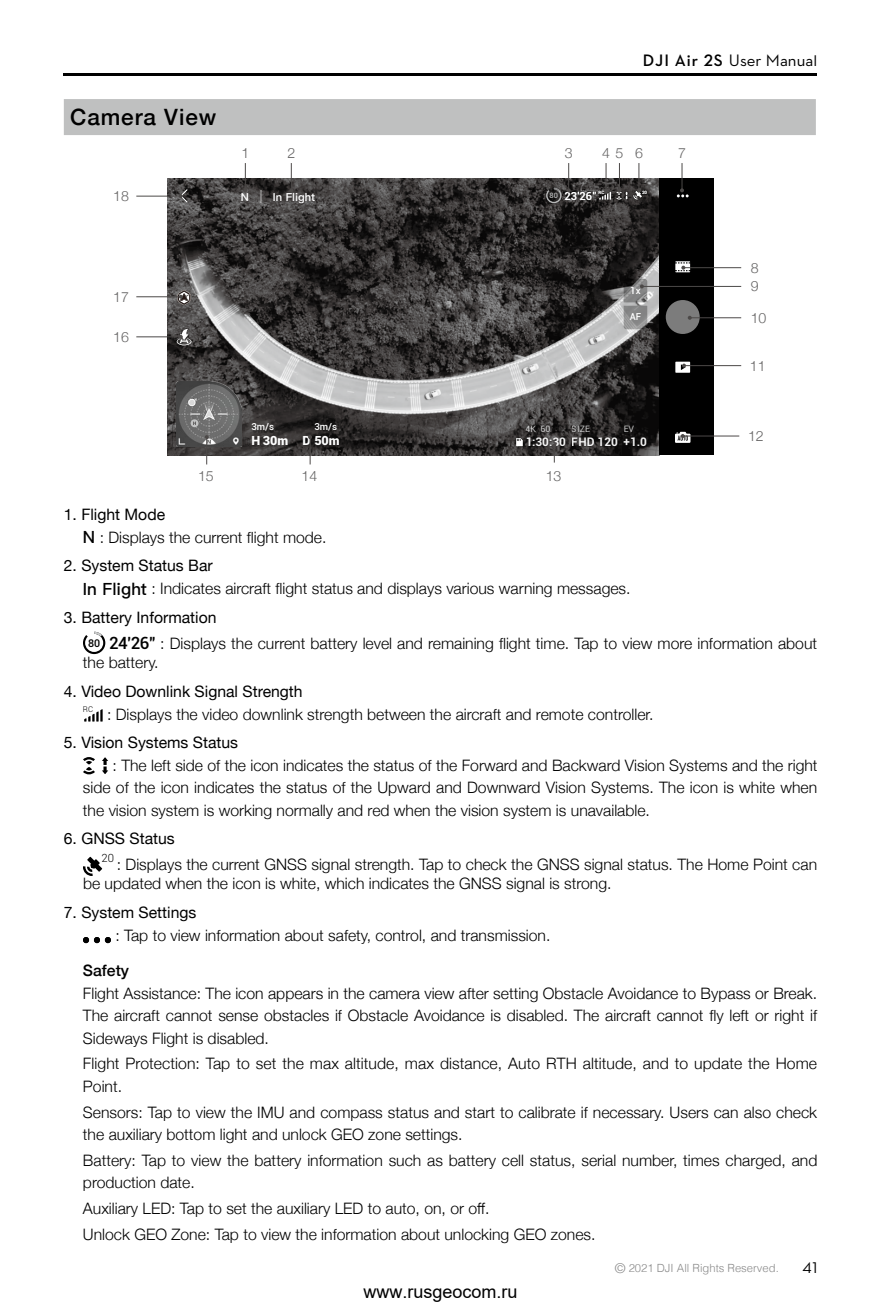
<style>
.page{position:relative;width:881px;height:1308px;background:#fff}
.page>*{position:absolute;margin:0;border:0;box-sizing:border-box;transform-origin:0 0}
.t1{font:500 22.5px "Helvetica Neue";letter-spacing:.04em;color:#000}
.t2{font:18px "Arial";color:#000}
.t3{font:16.88px "Dji";color:#000}
.t4{font:300 15.75px/22.5px "Helvetica Neue";color:#000}
.t5{font:15.75px "Helvetica Neue";color:#000}
.t6{font:500 15.75px "Helvetica Neue";color:#000}
.t7{font:15.75px "Dji";color:#000}
.t8{font:300 14.17px/18.7px "Helvetica Neue";color:#656464}
.t9{font:900 12.6px "Roboto";color:#fff}
.t10{font:700 11.7px "Roboto";color:#fff}
.t11{font:300 11.25px "Helvetica";color:#898989}
.t12{font:300 11.25px "Roboto";color:#000}
.t13{font:11.03px "Ping Fang SC Heavy";color:#fff}
.t14{font:500 11.03px "Roboto";color:#fff}
.t15{font:500 9.67px "Roboto";color:#fff}
.t16{font:8.78px "Roboto";color:#fff}
.t17{font:300 7.88px "Roboto";color:#000}
.t18{font:500 4.5px "Roboto";color:#fff}
.s1{font-weight:600}
.s2{font-size:7.42px;color:#b7b8b8}
.s3{font-weight:400}
.s4{font-family:"Ping Fang HK";font-weight:500;font-size:16.88px}
.s5{font-family:"Roboto";font-weight:500;font-size:10.58px}
.s6{font-family:"Roboto";font-weight:500;font-size:16.88px}
.s7{font-size:13.5px}
</style>
<div class="page">
<hr style="left:64px;top:74px;width:752px;height:2px;background:#000">
<div style="left:64px;top:99px;width:751px;height:36px;background:#bfc0c0"></div>
<svg style="left:83px;top:632px;width:22px;height:22px"></svg>
<svg style="left:84px;top:709px;width:19px;height:12px"></svg>
<svg style="left:83px;top:757px;width:12px;height:17px"></svg>
<svg style="left:102px;top:757px;width:6px;height:17px"></svg>
<svg style="left:83px;top:856px;width:19px;height:20px"></svg>
<svg style="left:83px;top:937px;width:28px;height:6px"></svg>
<img style="left:167px;top:178px;width:491px;height:277px">
<div style="left:658px;top:178px;width:55px;height:277px;background:#000"></div>
<svg style="left:623px;top:204px;width:6px;height:4px"></svg>
<div style="left:674px;top:361px;width:16px;height:12px;border:1px solid #000"></div>
<div style="left:664px;top:299px;width:36px;height:36px;border:1px solid #000;border-radius:50%"></div>
<div style="left:665px;top:300px;width:34px;height:34px;background:#7c7c7c;border-radius:17px"></div>
<svg style="left:513px;top:419px;width:52px;height:32px"></svg>
<svg style="left:513px;top:436px;width:2px;height:12px"></svg>
<svg style="left:571px;top:419px;width:46px;height:5px"></svg>
<div style="left:623px;top:419px;width:24px;height:32px;background:linear-gradient(to right,#1a1818,#050505)"></div>
<div style="left:172px;top:424px;width:24px;height:24px;border:1px solid #000;border-radius:2px"></div>
<svg style="left:242px;top:433px;width:35px;height:18px"></svg>
<svg style="left:242px;top:425px;width:34px;height:22px"></svg>
<img style="left:177px;top:381px;width:65px;height:65px">
<svg style="left:190px;top:419px;width:8px;height:8px"></svg>
<svg style="left:623px;top:279px;width:24px;height:23px"></svg>
<svg style="left:623px;top:306px;width:24px;height:23px"></svg>
<svg style="left:243px;top:163px;width:4px;height:29px"></svg>
<svg style="left:289px;top:163px;width:4px;height:29px"></svg>
<svg style="left:545px;top:163px;width:102px;height:41px"></svg>
<svg style="left:676px;top:163px;width:13px;height:35px"></svg>
<svg style="left:308px;top:435px;width:4px;height:29px"></svg>
<svg style="left:515px;top:424px;width:132px;height:38px"></svg>
<svg style="left:202px;top:425px;width:34px;height:39px"></svg>
<hr style="left:136px;top:336px;width:45px;height:1px;background:#4c4948">
<svg style="left:176px;top:328px;width:16px;height:18px"></svg>
<hr style="left:136px;top:296px;width:45px;height:1px;background:#4c4948">
<svg style="left:177px;top:290px;width:14px;height:15px"></svg>
<hr style="left:136px;top:196px;width:45px;height:1px;background:#4c4948">
<svg style="left:179px;top:188px;width:9px;height:15px"></svg>
<hr style="left:683px;top:267px;width:58px;height:1px;background:#4c4948">
<svg style="left:675px;top:261px;width:15px;height:12px"></svg>
<hr style="left:641px;top:286px;width:100px;height:1px;background:#4c4948">
<svg style="left:639px;top:284px;width:4px;height:4px"></svg>
<hr style="left:689px;top:317px;width:52px;height:1px;background:#4c4948">
<hr style="left:683px;top:365px;width:58px;height:1px;background:#4c4948">
<svg style="left:675px;top:362px;width:14px;height:11px"></svg>
<hr style="left:682px;top:435px;width:57px;height:1px;background:#4c4948">
<svg style="left:675px;top:431px;width:16px;height:12px"></svg>
<h1 class="t1" style="left:70px;top:99px;width:147px">Camera View</h1>
<p class="t8" style="left:113px;top:186px;width:17px">18</p>
<p class="t8" style="left:113px;top:286px;width:17px">17</p>
<p class="t8" style="left:113px;top:326px;width:17px">16</p>
<p class="t3" style="left:642px;top:52px;width:176px"><span class="s1">DJI Air 2S</span> User Manual</p>
<p class="t8" style="left:241px;top:142px;width:9px">1</p>
<p class="t8" style="left:287px;top:142px;width:9px">2</p>
<p class="t8" style="left:564px;top:142px;width:9px">3</p>
<p class="t8" style="left:602px;top:142px;width:42px">45 6</p>
<p class="t8" style="left:678px;top:142px;width:9px">7</p>
<p class="t13" style="left:241px;top:191px;width:10px">N</p>
<p class="t13" style="left:273px;top:190px;width:44px">In Flight</p>
<p class="t14" style="left:549px;top:188px;width:44px"><span class="s2">80</span> 23 26</p>
<p class="t18" style="left:598px;top:190px;width:7px">RC</p>
<p class="t18" style="left:642px;top:190px;width:7px">20</p>
<p class="t15" style="left:630px;top:283px;width:12px">1x</p>
<p class="t15" style="left:629px;top:310px;width:13px">AF</p>
<p class="t15" style="left:251px;top:419px;width:24px">3m/s</p>
<p class="t9" style="left:251px;top:431px;width:38px">H 30m</p>
<p class="t15" style="left:314px;top:419px;width:24px">3m/s</p>
<p class="t9" style="left:302px;top:431px;width:39px">D 50m</p>
<p class="t16" style="left:253px;top:423px;width:23px">0m/s</p>
<p class="t16" style="left:623px;top:423px;width:12px">EV</p>
<p class="t10" style="left:242px;top:434px;width:36px">D 50m</p>
<p class="t16" style="left:525px;top:423px;width:27px">4K 60</p>
<p class="t16" style="left:525px;top:423px;width:40px">STORAGE</p>
<p class="t16" style="left:571px;top:423px;width:20px">SIZE</p>
<p class="t10" style="left:525px;top:434px;width:42px">1:30:30</p>
<p class="t10" style="left:571px;top:434px;width:47px">FHD 120</p>
<p class="t10" style="left:623px;top:434px;width:25px">+1.0</p>
<p class="t8" style="left:750px;top:257px;width:9px">8<br>9</p>
<p class="t8" style="left:750px;top:307px;width:17px">10</p>
<p class="t8" style="left:749px;top:355px;width:17px">11</p>
<p class="t8" style="left:747px;top:425px;width:17px">12</p>
<p class="t8" style="left:198px;top:465px;width:17px">15</p>
<p class="t8" style="left:301px;top:465px;width:17px">14</p>
<p class="t8" style="left:545px;top:465px;width:17px">13</p>
<p class="t4" style="left:83px;top:502px;width:245px;text-indent:-19px"><span class="s3">1. Flight Mode<br></span><span class="s4">N</span> : Displays the current flight mode.</p>
<p class="t4" style="left:83px;top:553px;width:549px;text-indent:-19px"><span class="s3">2. System Status Bar<br></span><span class="s4">In Flight</span> : Indicates aircraft flight status and displays various warning messages.</p>
<p class="t4" style="left:88px;top:603px;width:730px;line-height:25.9px;text-indent:-24px"><span class="s3">3. Battery Information<br></span><span class="s5">80</span> <span class="s6">24'26"</span> : Displays the current battery level and remaining flight time. Tap to view more information about</p>
<p class="t4" style="left:83px;top:649px;width:77px">the battery.</p>
<p class="t5" style="left:64px;top:679px;width:240px">4. Video Downlink Signal Strength</p>
<p class="t17" style="left:83px;top:704px;width:12px">RC</p>
<p class="t4" style="left:107px;top:702px;width:547px">: Displays the video downlink strength between the aircraft and remote controller.</p>
<p class="t5" style="left:64px;top:731px;width:176px">5. Vision Systems Status</p>
<p class="t4" style="left:83px;top:753px;width:735px;text-align:justify;text-indent:30px">: The left side of the icon indicates the status of the Forward and Backward Vision Systems and the right side of the icon indicates the status of the Upward and Downward Vision Systems. The icon is white when the vision system is working normally and red when the vision system is unavailable.</p>
<p class="t5" style="left:64px;top:827px;width:112px">6. GNSS Status</p>
<p class="t12" style="left:101px;top:850px;width:14px">20</p>
<p class="t4" style="left:83px;top:854px;width:735px;line-height:19.1px;text-indent:34px">: Displays the current GNSS signal strength. Tap to check the GNSS signal status. The Home Point can be updated when the icon is white, which indicates the GNSS signal is strong.</p>
<p class="t5" style="left:64px;top:901px;width:134px">7. System Settings</p>
<p class="t4" style="left:115px;top:923px;width:436px">: Tap to view information about safety, control, and transmission.</p>
<p class="t6" style="left:83px;top:958px;width:48px">Safety</p>
<p class="t4" style="left:83px;top:980px;width:735px;text-align:justify">Flight Assistance: The icon appears in the camera view after setting Obstacle Avoidance to Bypass or Break.<br>The aircraft cannot sense obstacles if Obstacle Avoidance is disabled. The aircraft cannot fly left or right if Sideways Flight is disabled.</p>
<p class="t4" style="left:83px;top:1051px;width:735px">Flight Protection: Tap to set the max altitude, max distance, Auto RTH altitude, and to update the Home<br>Point.</p>
<p class="t4" style="left:83px;top:1099px;width:735px">Sensors: Tap to view the IMU and compass status and start to calibrate if necessary. Users can also check the auxiliary bottom light and unlock GEO zone settings.</p>
<p class="t4" style="left:83px;top:1147px;width:735px">Battery: Tap to view the battery information such as battery cell status, serial number, times charged, and production date.</p>
<p class="t4" style="left:83px;top:1194px;width:514px;line-height:25.7px">Auxiliary LED: Tap to set the auxiliary LED to auto, on, or off.<br>Unlock GEO Zone: Tap to view the information about unlocking GEO zones.</p>
<p class="t2" style="left:363px;top:1279px;width:156px">www.rusgeocom.ru</p>
<p class="t11" style="left:614px;top:1258px;width:165px"><span class="s7">©</span> 2021 DJI All Rights Reserved.</p>
<p class="t7" style="left:802px;top:1259px;width:16px">41</p>
</div>
